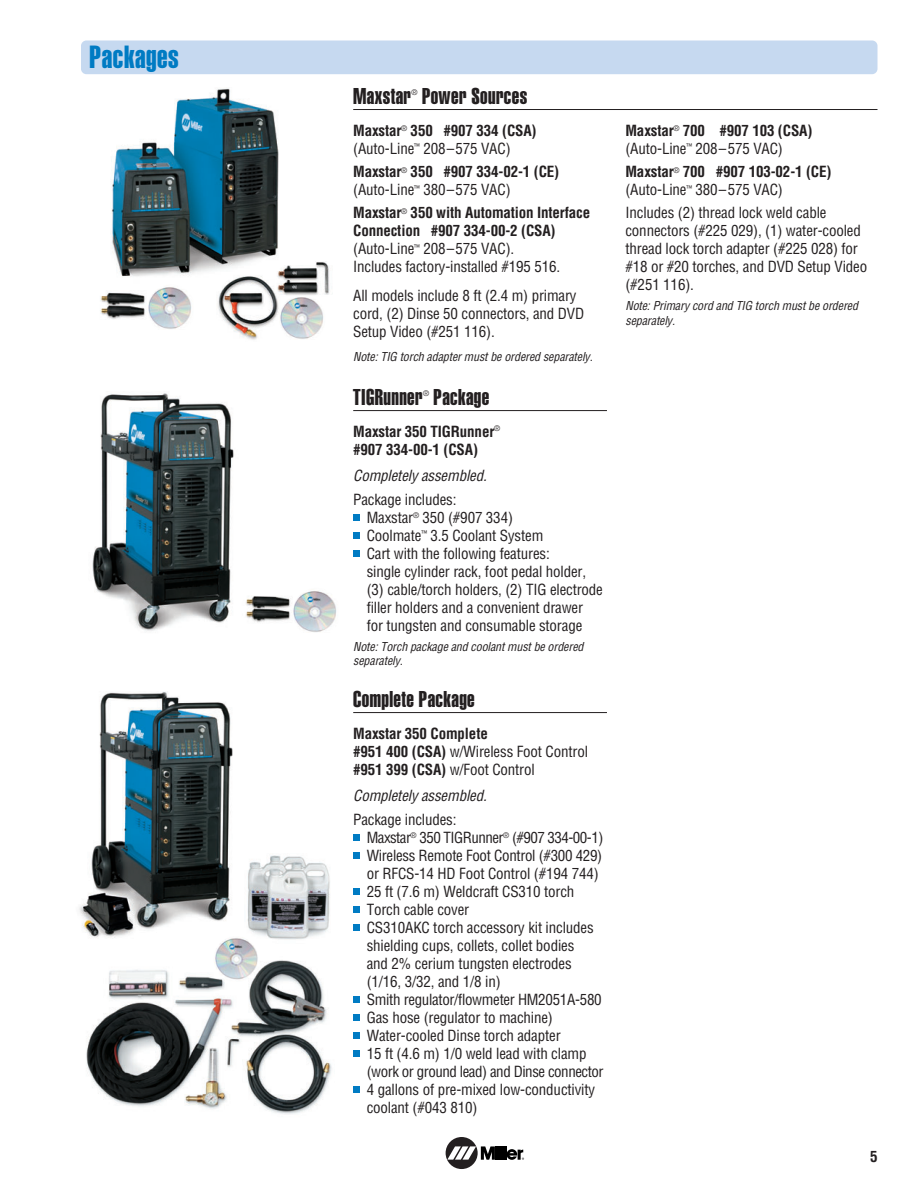
<style>
.page{position:relative;width:918px;height:1188px;background:#fff}
.page>*{position:absolute;margin:0;border:0;box-sizing:border-box;transform-origin:0 0}
.t1{font:31.5px "Helvetica Extra Compressed";letter-spacing:.02em;color:#007bc3}
.t2{font:22.5px "Helvetica Extra Compressed";letter-spacing:.02em;color:#231f20}
.t3{font:condensed 15px/18px "Helvetica";letter-spacing:-.01em;color:#231f20}
.t4{font:700 condensed 15px/18px "Helvetica";letter-spacing:-.01em;color:#231f20}
.t5{font:italic condensed 15px "Helvetica";color:#231f20}
.t6{font:italic condensed 12px/14.4px "Helvetica";color:#231f20}
.t7{font:condensed 7.5px "Helvetica";color:#231f20}
.s1{font-weight:400}
</style>
<div class="page">
<div style="left:446px;top:1137px;width:32px;height:32px;background:#231f20;border-radius:50%"></div>
<hr style="left:499px;top:1146px;width:3px;height:14px;background:#000">
<hr style="left:503px;top:1146px;width:3px;height:14px;background:#000">
<svg style="left:447px;top:1146px;width:52px;height:14px"></svg>
<svg style="left:507px;top:1149px;width:17px;height:11px"></svg>
<hr style="left:353px;top:109px;width:525px;height:1px;background:#231f20">
<hr style="left:353px;top:410px;width:254px;height:1px;background:#231f20">
<div style="left:81px;top:40px;width:797px;height:34px;background:#c6d9f0;border-radius:5px"></div>
<div style="left:353px;top:551px;width:7px;height:6px;background:#007bc3"></div>
<div style="left:353px;top:533px;width:7px;height:6px;background:#007bc3"></div>
<div style="left:353px;top:515px;width:7px;height:6px;background:#007bc3"></div>
<hr style="left:353px;top:712px;width:254px;height:1px;background:#231f20">
<div style="left:353px;top:1087px;width:7px;height:6px;background:#007bc3"></div>
<div style="left:353px;top:1051px;width:7px;height:6px;background:#007bc3"></div>
<div style="left:353px;top:1033px;width:7px;height:6px;background:#007bc3"></div>
<div style="left:353px;top:1015px;width:7px;height:6px;background:#007bc3"></div>
<div style="left:353px;top:997px;width:7px;height:6px;background:#007bc3"></div>
<div style="left:353px;top:925px;width:7px;height:6px;background:#007bc3"></div>
<div style="left:353px;top:907px;width:7px;height:6px;background:#007bc3"></div>
<div style="left:353px;top:835px;width:7px;height:6px;background:#007bc3"></div>
<div style="left:353px;top:889px;width:7px;height:6px;background:#007bc3"></div>
<div style="left:353px;top:853px;width:7px;height:6px;background:#007bc3"></div>
<img style="left:92px;top:393px;width:142px;height:238px">
<img style="left:79px;top:692px;width:154px;height:246px">
<img style="left:111px;top:88px;width:168px;height:189px">
<img style="left:216px;top:261px;width:108px;height:79px">
<img style="left:277px;top:261px;width:53px;height:36px">
<img style="left:100px;top:292px;width:45px;height:27px">
<img style="left:148px;top:287px;width:44px;height:42px">
<img style="left:247px;top:855px;width:83px;height:85px">
<img style="left:246px;top:596px;width:45px;height:27px">
<img style="left:293px;top:591px;width:44px;height:41px">
<img style="left:86px;top:960px;width:246px;height:154px">
<img style="left:214px;top:936px;width:44px;height:46px;border-radius:50%">
<h1 class="t1" style="left:90px;top:46px;width:91px">Packages</h1>
<h2 class="t2" style="left:353px;top:88px;width:59px">Maxstar</h2>
<p class="t7" style="left:412px;top:89px;width:7px">®</p>
<h2 class="t2" style="left:422px;top:88px;width:107px">Power Sources</h2>
<p class="t4" style="left:353px;top:122px;width:185px">Maxstar<sup>®</sup> 350 #907 334 (CSA) <span class="s1">(Auto-Line</span><sup>™</sup> <span class="s1">208–575 VAC)</span></p>
<p class="t4" style="left:353px;top:164px;width:208px">Maxstar<sup>®</sup> 350 #907 334-02-1 (CE) <span class="s1">(Auto-Line</span><sup>™</sup> <span class="s1">380–575 VAC)</span></p>
<p class="t4" style="left:353px;top:205px;width:238px">Maxstar<sup>®</sup> 350 with Automation Interface Connection #907 334-00-2 (CSA) <span class="s1">(Auto-Line</span><sup>™</sup> <span class="s1">208–575 VAC).<br>Includes factory-installed #195 516.</span></p>
<p class="t3" style="left:353px;top:288px;width:233px">All models include 8 ft (2.4 m) primary cord, (2) Dinse 50 connectors, and DVD<br>Setup Video (#251 116).</p>
<p class="t6" style="left:353px;top:350px;width:243px">Note:TIG torch adaptermustbe ordered separately.</p>
<h2 class="t2" style="left:353px;top:389px;width:71px">TIGRunner</h2>
<p class="t7" style="left:423px;top:391px;width:7px">®</p>
<h2 class="t2" style="left:434px;top:389px;width:57px">Package</h2>
<p class="t4" style="left:353px;top:423px;width:148px">Maxstar 350 TIGRunner<sup>® </sup>#907 334-00-1 (CSA)</p>
<p class="t5" style="left:353px;top:470px;width:138px">Completely assembled.</p>
<p class="t3" style="left:367px;top:492px;width:238px;text-indent:-13px">Package includes:<br>Maxstar<sup>®</sup> 350 (#907 334)<br>Coolmate<sup>™</sup> 3.5 Coolant System<br>Cart with the following features:<br>single cylinder rack, foot pedal holder, (3) cable/torch holders, (2) TIG electrode filler holders and a convenient drawer for tungsten and consumable storage</p>
<p class="t6" style="left:353px;top:640px;width:234px">Note:Torch package and coolantmustbe ordered separately.</p>
<h2 class="t2" style="left:353px;top:691px;width:123px">Complete Package</h2>
<p class="t4" style="left:353px;top:725px;width:236px">Maxstar 350 Complete<br>#951 400 (CSA) <span class="s1">w/Wireless Foot Control </span>#951 399 (CSA) <span class="s1">w/Foot Control</span></p>
<p class="t5" style="left:353px;top:790px;width:138px">Completely assembled.</p>
<p class="t3" style="left:367px;top:811px;width:238px;text-indent:-14px">Package includes:<br>Maxstar<sup>®</sup> 350 TIGRunner<sup>®</sup> (#907 334-00-1)<br>Wireless Remote Foot Control (#300 429) or RFCS-14 HD Foot Control (#194 744)<br>25 ft (7.6 m) Weldcraft CS310 torch Torch cable cover<br>CS310AKC torch accessory kit includes shielding cups, collets, collet bodies<br>and 2% cerium tungsten electrodes (1/16, 3/32, and 1/8 in)<br>Smith regulator/flowmeter HM2051A-580<br>Gas hose (regulator to machine)<br>Water-cooled Dinse torch adapter<br>15 ft (4.6 m) 1/0 weld lead with clamp (work or ground lead) and Dinse connector 4 gallons of pre-mixed low-conductivity coolant (#043 810)</p>
<p class="t4" style="left:625px;top:122px;width:188px">Maxstar<sup>®</sup> 700 #907 103 (CSA) <span class="s1">(Auto-Line</span><sup>™</sup> <span class="s1">208–575 VAC)</span></p>
<p class="t4" style="left:625px;top:164px;width:208px">Maxstar<sup>®</sup> 700 #907 103-02-1 (CE) <span class="s1">(Auto-Line</span><sup>™</sup> <span class="s1">380–575 VAC)</span></p>
<p class="t3" style="left:625px;top:205px;width:243px">Includes (2) thread lock weld cable connectors (#225 029), (1) water-cooled thread lock torch adapter (#225 028) for #18 or #20 torches, and DVD Setup Video (#251 116).</p>
<p class="t6" style="left:625px;top:300px;width:237px">Note:Primary cord and TIG torch mustbe ordered separately.</p>
<p class="t4" style="left:870px;top:1149px;width:9px">5</p>
</div>
